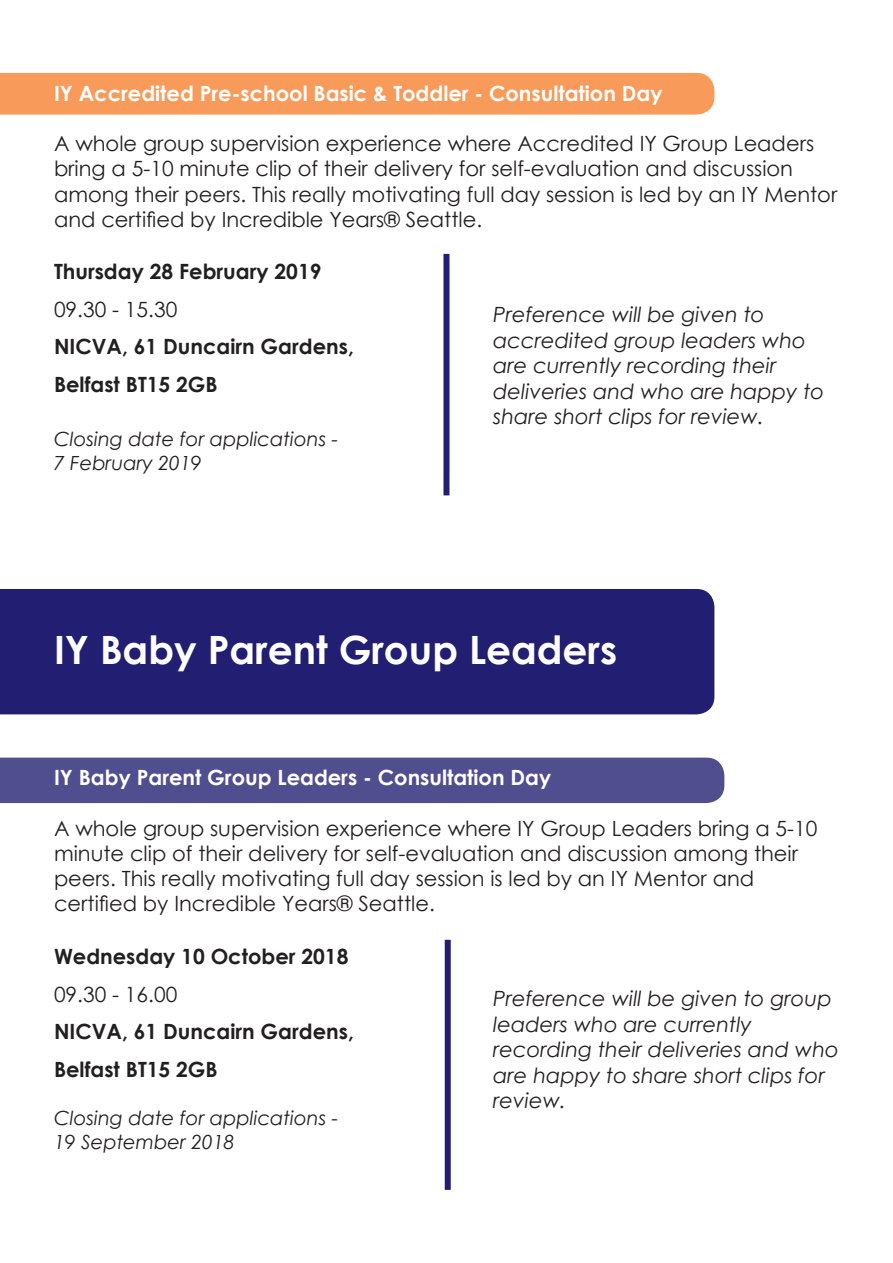
<style>
.page{position:relative;width:893px;height:1263px;background:#fff}
.page>*{position:absolute;margin:0;border:0;box-sizing:border-box;transform-origin:0 0}
.t1{font:700 39px "Century Gothic";color:#fff}
.t2{font:21px/25.2px "Century Gothic";color:#231f20}
.t3{font:italic 21px/25.5px "Century Gothic";color:#231f20}
.t4{font:700 21px "Century Gothic";color:#231f20}
.t5{font:700 21px "Century Gothic";color:#fff}
.t6{font:italic 19.5px/24px "Century Gothic";color:#231f20}
</style>
<div class="page">
<div style="left:0;top:758px;width:724px;height:45px;background:#514e8f"></div>
<div style="left:0;top:73px;width:714px;height:42px;background:#f89a5a"></div>
<div style="left:443px;top:254px;width:6px;height:241px;background:#221e72"></div>
<div style="left:445px;top:940px;width:6px;height:250px;background:#221e72"></div>
<div style="left:0;top:589px;width:714px;height:125px;background:#221e72"></div>
<p class="t5" style="left:54px;top:77px;width:610px">IY Accredited Pre-school Basic &amp; Toddler - Consultation Day</p>
<p class="t2" style="left:54px;top:131px;width:785px">A whole group supervision experience where Accredited IY Group Leaders bring a 5-10 minute clip of their delivery for self-evaluation and discussion among their peers. This really motivating full day session is led by an IY Mentor and certified by Incredible Years® Seattle.</p>
<p class="t4" style="left:54px;top:255px;width:269px">Thursday 28 February 2019</p>
<p class="t2" style="left:54px;top:296px;width:125px">09.30 - 15.30</p>
<p class="t4" style="left:54px;top:330px;width:301px">NICVA, 61 Duncairn Gardens,</p>
<p class="t4" style="left:54px;top:368px;width:165px">Belfast BT15 2GB</p>
<p class="t6" style="left:54px;top:426px;width:286px">Closing date for applications -<br>7 February 2019</p>
<p class="t3" style="left:493px;top:301px;width:332px">Preference will be given to accredited group leaders who are currently recording their deliveries and who are happy to share short clips for review.</p>
<p class="t1" style="left:54px;top:621px;width:565px">IY Baby Parent Group Leaders</p>
<p class="t5" style="left:54px;top:762px;width:499px">IY Baby Parent Group Leaders - Consultation Day</p>
<p class="t2" style="left:54px;top:815px;width:765px">A whole group supervision experience where IY Group Leaders bring a 5-10 minute clip of their delivery for self-evaluation and discussion among their peers. This really motivating full day session is led by an IY Mentor and</p>
<p class="t2" style="left:54px;top:891px;width:382px">certified by Incredible Years® Seattle.</p>
<p class="t4" style="left:54px;top:940px;width:296px">Wednesday 10 October 2018</p>
<p class="t2" style="left:54px;top:981px;width:125px">09.30 - 16.00</p>
<p class="t4" style="left:54px;top:1015px;width:301px">NICVA, 61 Duncairn Gardens,</p>
<p class="t4" style="left:54px;top:1053px;width:165px">Belfast BT15 2GB</p>
<p class="t6" style="left:54px;top:1105px;width:286px">Closing date for applications -<br>19 September 2018</p>
<p class="t3" style="left:493px;top:985px;width:340px">Preference will be given to group leaders who are currently</p>
<p class="t3" style="left:493px;top:1036px;width:347px">recording their deliveries and who are happy to share short clips for review.</p>
</div>
